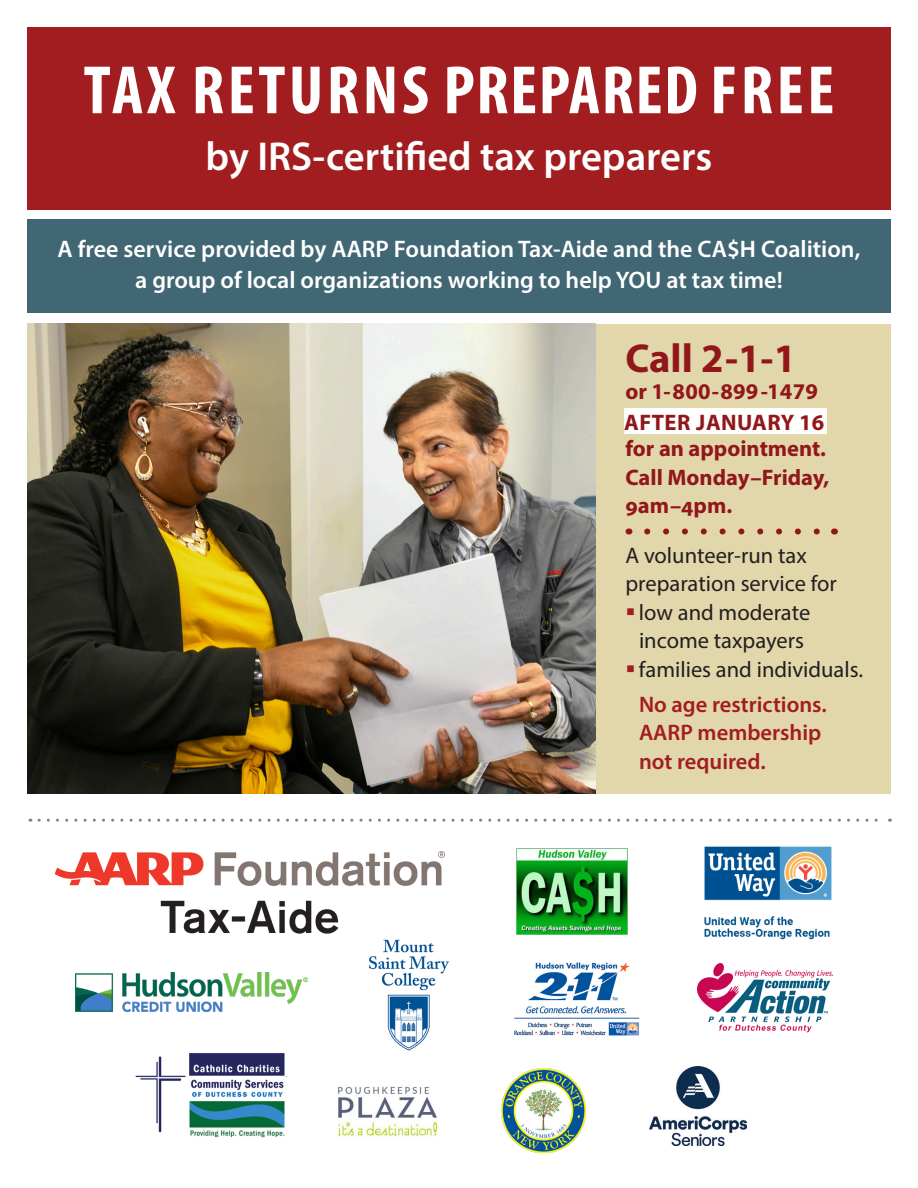
<style>
.page{position:relative;width:918px;height:1188px;background:#fff}
.page>*{position:absolute;margin:0;border:0;box-sizing:border-box;transform-origin:0 0}
.t1{font:700 condensed 69px "Myriad Pro";letter-spacing:.05em;color:#fff}
.t2{font:600 40.5px "Myriad Pro";color:#fff}
.t3{font:700 40.5px "Myriad Pro";color:#91171a}
.t4{font:600 24px/31.5px "Myriad Pro";color:#fff;text-align:center}
.t5{font:22.5px/28.5px "Myriad Pro";color:#231f20}
.t6{font:700 22.5px/28.5px "Myriad Pro";color:#91171a}
.t7{font:600 22.5px/28.5px "Myriad Pro";color:#a21d20}
.t8{font:700 22.5px "Myriad Pro";letter-spacing:.02em;color:#91171a}
.s1{color:#e0d3a2}
.s2{color:#a21d20}
</style>
<div class="page">
<div style="left:27px;top:28px;width:864px;height:182px;background:#a21d20"></div>
<div style="left:27px;top:219px;width:864px;height:94px;background:#406773"></div>
<svg style="left:39px;top:819px;width:852px;height:3px"></svg>
<div style="left:594px;top:324px;width:296px;height:470px;background:#e2d7ab"></div>
<img style="left:27px;top:323px;width:569px;height:470px">
<svg style="left:647px;top:529px;width:173px;height:6px"></svg>
<img style="left:55px;top:851px;width:390px;height:83px">
<img style="left:516px;top:848px;width:112px;height:86px">
<img style="left:704px;top:846px;width:128px;height:94px">
<img style="left:514px;top:962px;width:126px;height:74px">
<img style="left:698px;top:964px;width:134px;height:69px">
<img style="left:75px;top:973px;width:233px;height:39px">
<img style="left:368px;top:939px;width:81px;height:112px">
<img style="left:650px;top:1066px;width:96px;height:80px">
<img style="left:501px;top:1069px;width:84px;height:83px">
<img style="left:338px;top:1086px;width:99px;height:51px">
<img style="left:135px;top:1053px;width:152px;height:85px">
<div style="left:624px;top:408px;width:202px;height:26px;background:#fff"></div>
<p class="t1" style="left:84px;top:47px;width:752px">TAX RETURNS PREPARED FREE</p>
<p class="t2" style="left:205px;top:131px;width:509px">by IRS-certified tax preparers</p>
<p class="t4" style="left:58px;top:232px;width:804px">A free service provided by AARP Foundation Tax-Aide and the CA$H Coalition, a group of local organizations working to help YOU at tax time!</p>
<p class="t3" style="left:626px;top:332px;width:172px">Call 2-1-1</p>
<p class="t6" style="left:813px;top:376px;width:14px;text-indent:-188px">or 1-800-899-1479<br><span class="s1">7</span></p>
<p class="t6" style="left:626px;top:433px;width:202px">for an appointment.</p>
<p class="t6" style="left:626px;top:462px;width:205px">Call Monday–Friday,</p>
<p class="t6" style="left:626px;top:490px;width:108px">9am–4pm.</p>
<p class="t5" style="left:626px;top:540px;width:213px">A volunteer-run tax preparation service for</p>
<p class="t5" style="left:626px;top:597px;width:186px;text-align:center"><span class="s2">▪</span> low and moderate income taxpayers</p>
<p class="t5" style="left:626px;top:654px;width:239px"><span class="s2">▪</span> families and individuals.</p>
<p class="t7" style="left:639px;top:689px;width:189px">No age restrictions.<br>AARP membership not required.</p>
<p class="t8" style="left:624px;top:407px;width:201px">AFTER JANUARY 16</p>
</div>
